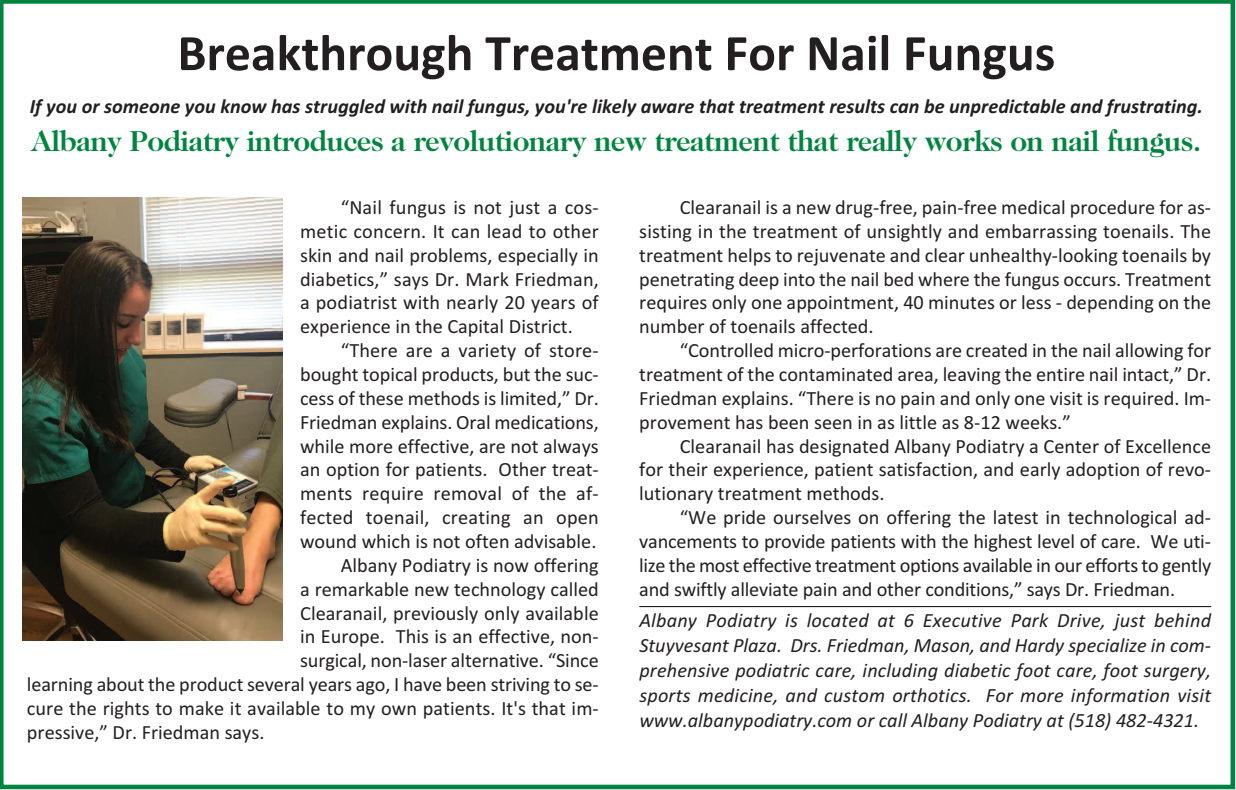
<style>
.page{position:relative;width:1236px;height:790px;background:#fff}
.page>*{position:absolute;margin:0;border:0;box-sizing:border-box;transform-origin:0 0}
.t1{font:700 51.75px "Calibri";color:#231f20}
.t2{font:700 29.25px "Caslon Two Twenty Four";letter-spacing:-.02em;color:#008540}
.t3{font:20.25px/23.8px "Calibri";color:#231f20;text-align:justify}
.t4{font:italic 20.25px/25px "Calibri";color:#231f20;text-align:justify}
.t5{font:italic 700 20.25px "Calibri";color:#231f20}
</style>
<div class="page">
<div style="left:0;top:0;width:1234px;height:789px;border:4px solid #008540"></div>
<hr style="left:639px;top:606px;width:571px;height:1px;background:#231f20">
<img style="left:22px;top:197px;width:260px;height:444px">
<h1 class="t1" style="left:177px;top:22px;width:879px">Breakthrough Treatment For Nail Fungus</h1>
<p class="t5" style="left:30px;top:94px;width:1174px">If you or someone you know has struggled with nail fungus, you're likely aware that treatment results can be unpredictable and frustrating.</p>
<h2 class="t2" style="left:31px;top:130px;width:1171px">Albany Podiatry introduces a revolutionary new treatment that really works on nail fungus.</h2>
<p class="t3" style="left:300px;top:195px;width:300px;text-indent:41px">“Nail fungus is not just a cos&shy;metic concern. It can lead to other skin and nail problems, especially in diabetics,” says Dr. Mark Friedman, a podiatrist with nearly 20 years of experience in the Capital District.</p>
<p class="t3" style="left:340px;top:338px;width:259px">“There are a variety of store-</p>
<p class="t3" style="left:300px;top:362px;width:300px">bought topical products, but the suc-</p>
<p class="t3" style="left:300px;top:386px;width:300px">cess of these methods is limited,” Dr.</p>
<p class="t3" style="left:300px;top:410px;width:300px">Friedman explains. Oral medications,</p>
<p class="t3" style="left:300px;top:433px;width:300px">while more effective, are not always</p>
<p class="t3" style="left:300px;top:457px;width:300px">an option for patients. Other treat-</p>
<p class="t3" style="left:300px;top:481px;width:300px">ments require removal of the af-</p>
<p class="t3" style="left:300px;top:505px;width:300px">fected toenail, creating an open</p>
<p class="t3" style="left:300px;top:529px;width:298px">wound which is not often advisable.</p>
<p class="t3" style="left:340px;top:553px;width:259px">Albany Podiatry is now offering</p>
<p class="t3" style="left:300px;top:577px;width:300px">a remarkable new technology called</p>
<p class="t3" style="left:300px;top:600px;width:300px">Clearanail, previously only available</p>
<p class="t3" style="left:300px;top:624px;width:300px">in Europe. This is an effective, non-</p>
<p class="t3" style="left:300px;top:648px;width:300px">surgical, non-laser alternative. “Since</p>
<p class="t3" style="left:27px;top:672px;width:573px">learning about the product several years ago, I have been striving to se-</p>
<p class="t3" style="left:27px;top:696px;width:573px">cure the rights to make it available to my own patients. It's that im-</p>
<p class="t3" style="left:27px;top:720px;width:239px">pressive,” Dr. Friedman says.</p>
<p class="t3" style="left:639px;top:195px;width:573px;text-indent:41px">Clearanail is a new drug-free, pain-free medical procedure for as&shy;sisting in the treatment of unsightly and embarrassing toenails. The treatment helps to rejuvenate and clear unhealthy-looking toenails by penetrating deep into the nail bed where the fungus occurs. Treatment requires only one appointment, 40 minutes or less - depending on the number of toenails affected.</p>
<p class="t3" style="left:639px;top:338px;width:573px;text-indent:40px">“Controlled micro-perforations are created in the nail allowing for treatment of the contaminated area, leaving the entire nail intact,” Dr.<br>Friedman explains. “There is no pain and only one visit is required. Im&shy;provement has been seen in as little as 8-12 weeks.”</p>
<p class="t3" style="left:639px;top:433px;width:573px;text-indent:41px">Clearanail has designated Albany Podiatry a Center of Excellence for their experience, patient satisfaction, and early adoption of revo&shy;lutionary treatment methods.</p>
<p class="t3" style="left:639px;top:505px;width:573px;text-indent:41px">“We pride ourselves on offering the latest in technological ad&shy;vancements to provide patients with the highest level of care. We uti&shy;lize the most effective treatment options available in our efforts to gently and swiftly alleviate pain and other conditions,” says Dr. Friedman.</p>
<p class="t4" style="left:639px;top:608px;width:573px">Albany Podiatry is located at 6 Executive Park Drive, just behind Stuyvesant Plaza. Drs. Friedman, Mason, and Hardy specialize in com&shy;prehensive podiatric care, including diabetic foot care, foot surgery, sports medicine, and custom orthotics. For more information visit www.albanypodiatry.com or call Albany Podiatry at (518) 482-4321.</p>
</div>
